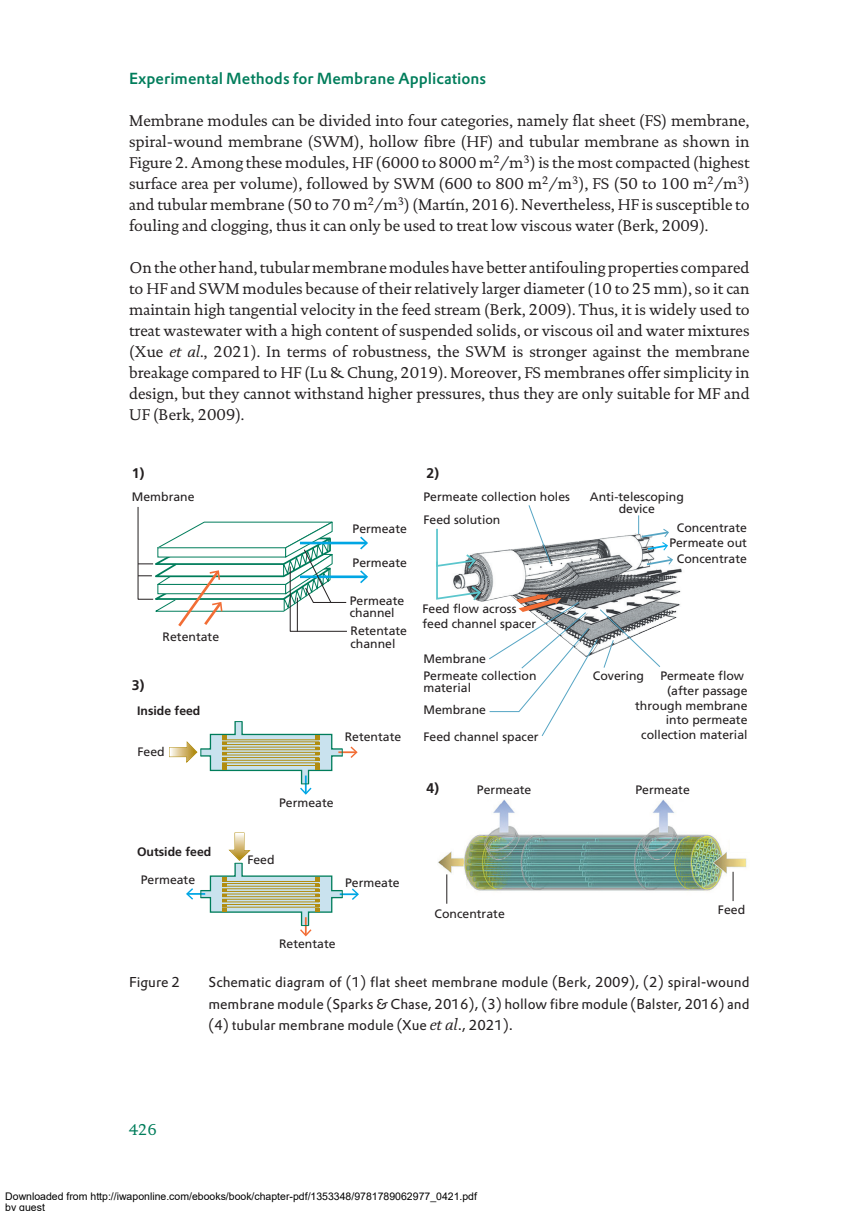
<style>
.page{position:relative;width:849px;height:1211px;background:#fff}
.page>*{position:absolute;margin:0;border:0;box-sizing:border-box;transform-origin:0 0}
.t1{font:15.75px/21px "DTL Documenta T";color:#231f20;text-align:justify}
.t2{font:500 15.75px "DTL Prokyon TOT";color:#007d5b}
.t3{font:15.75px "DTL Documenta T";color:#007d5b}
.t4{font:14px/21px "DTL Prokyon TOT";color:#231f20;text-align:justify}
.t5{font:700 14px "Frutiger LT Pro";color:#231f20}
.t6{font:12.25px/14.7px "Frutiger LT Pro";color:#231f20}
.t7{font:700 12.25px "Frutiger LT Pro";color:#231f20}
.t8{font:10.5px/10.5px "Arial";color:#000}
.s1{font-style:italic}
.s2{font-family:"DTL Documenta T";font-style:italic;font-size:15.75px}
</style>
<div class="page">
<img style="left:438px;top:799px;width:309px;height:105px">
<div style="left:421px;top:875px;width:44px;height:18px;background:#fff"></div>
<div style="left:730px;top:833px;width:19px;height:18px;background:#fff"></div>
<hr style="left:300px;top:575px;width:66px;height:3px;background:#00a6e4">
<svg style="left:360px;top:570px;width:8px;height:13px"></svg>
<hr style="left:300px;top:541px;width:66px;height:3px;background:#00a6e4">
<svg style="left:360px;top:536px;width:8px;height:13px"></svg>
<svg style="left:138px;top:507px;width:209px;height:124px"></svg>
<hr style="left:297px;top:597px;width:1px;height:34px;background:#231f20">
<svg style="left:446px;top:874px;width:1px;height:29px"></svg>
<hr style="left:732px;top:871px;width:1px;height:30px;background:#231f20">
<svg style="left:169px;top:721px;width:188px;height:73px"></svg>
<svg style="left:186px;top:832px;width:173px;height:104px"></svg>
<hr style="left:222px;top:906px;width:97px;height:1px;background:#b18d11">
<hr style="left:222px;top:904px;width:97px;height:1px;background:#b18d11">
<svg style="left:436px;top:505px;width:246px;height:231px"></svg>
<p class="t2" style="left:129px;top:68px;width:358px">Experimental Methods for Membrane Applications</p>
<p class="t1" style="left:129px;top:110px;width:622px">Membrane modules can be divided into four categories, namely flat sheet (FS) membrane, spiral-wound membrane (SWM), hollow fibre (HF) and tubular membrane as shown in Figure 2. Among these modules, HF (6000 to 8000 m<sup>2</sup>/m<sup>3</sup>) is the most compacted (highest surface area per volume), followed by SWM (600 to 800 m<sup>2</sup>/m<sup>3</sup>), FS (50 to 100 m<sup>2</sup>/m<sup>3</sup>) and tubular membrane (50 to 70 m<sup>2</sup>/m<sup>3</sup>) (Martín, 2016). Nevertheless, HF is susceptible to fouling and clogging, thus it can only be used to treat low viscous water (Berk, 2009).</p>
<p class="t1" style="left:129px;top:257px;width:622px">On the other hand, tubular membrane modules have better antifouling properties compared to HF and SWM modules because of their relatively larger diameter (10 to 25 mm), so it can maintain high tangential velocity in the feed stream (Berk, 2009). Thus, it is widely used to treat wastewater with a high content of suspended solids, or viscous oil and water mixtures (Xue <span class="s1">et al</span>., 2021). In terms of robustness, the SWM is stronger against the membrane breakage compared to HF (Lu &amp; Chung, 2019). Moreover, FS membranes offer simplicity in design, but they cannot withstand higher pressures, thus they are only suitable for MF and UF (Berk, 2009).</p>
<p class="t5" style="left:132px;top:464px;width:14px">1)</p>
<p class="t5" style="left:426px;top:464px;width:14px">2)</p>
<p class="t6" style="left:132px;top:489px;width:64px">Membrane</p>
<p class="t5" style="left:132px;top:676px;width:14px">3)</p>
<p class="t6" style="left:162px;top:629px;width:58px">Retentate</p>
<p class="t7" style="left:137px;top:703px;width:65px">Inside feed</p>
<p class="t6" style="left:137px;top:744px;width:29px">Feed</p>
<p class="t7" style="left:137px;top:844px;width:76px">Outside feed</p>
<p class="t6" style="left:352px;top:521px;width:56px">Permeate</p>
<p class="t6" style="left:352px;top:556px;width:56px">Permeate</p>
<p class="t6" style="left:349px;top:594px;width:56px;line-height:12.2px">Permeate channel</p>
<p class="t6" style="left:350px;top:625px;width:58px;line-height:12.2px">Retentate channel</p>
<p class="t6" style="left:344px;top:729px;width:58px">Retentate</p>
<p class="t6" style="left:279px;top:795px;width:56px">Permeate</p>
<p class="t6" style="left:247px;top:852px;width:29px">Feed</p>
<p class="t6" style="left:141px;top:872px;width:56px">Permeate</p>
<p class="t6" style="left:345px;top:875px;width:56px">Permeate</p>
<p class="t6" style="left:279px;top:936px;width:58px">Retentate</p>
<p class="t6" style="left:423px;top:489px;width:148px">Permeate collection holes</p>
<p class="t6" style="left:423px;top:512px;width:78px">Feed solution</p>
<p class="t6" style="left:422px;top:601px;width:115px">Feed flow across feed channel spacer</p>
<p class="t6" style="left:423px;top:651px;width:64px">Membrane</p>
<p class="t6" style="left:423px;top:669px;width:115px;line-height:12.2px">Permeate collection material</p>
<p class="t6" style="left:423px;top:696px;width:117px;line-height:26.8px">Membrane<br>Feed channel spacer</p>
<p class="t5" style="left:426px;top:780px;width:14px">4)</p>
<p class="t6" style="left:477px;top:782px;width:56px">Permeate</p>
<p class="t6" style="left:434px;top:906px;width:72px">Concentrate</p>
<p class="t6" style="left:589px;top:491px;width:95px;line-height:12.2px;text-align:center">Anti-telescoping device</p>
<p class="t6" style="left:676px;top:520px;width:72px">Concentrate</p>
<p class="t6" style="left:676px;top:551px;width:72px">Concentrate</p>
<p class="t6" style="left:669px;top:535px;width:79px">Permeate out</p>
<p class="t6" style="left:635px;top:668px;width:114px;text-align:right">Permeate flow (after passage through membrane into permeate collection material</p>
<p class="t6" style="left:592px;top:668px;width:53px">Covering</p>
<p class="t6" style="left:635px;top:782px;width:56px">Permeate</p>
<p class="t6" style="left:717px;top:902px;width:29px">Feed</p>
<p class="t4" style="left:129px;top:971px;width:52px">Figure 2</p>
<p class="t4" style="left:208px;top:971px;width:542px">Schematic diagram of (1) flat sheet membrane module (Berk, 2009), (2) spiral-wound membrane module (Sparks &amp; Chase, 2016), (3) hollow fibre module (Balster, 2016) and (4) tubular membrane module (Xue <span class="s2">et al</span>., 2021).</p>
<p class="t3" style="left:129px;top:1119px;width:29px">426</p>
<p class="t8" style="left:5px;top:1192px;width:473px">Downloaded from http://iwaponline.com/ebooks/book/chapter-pdf/1353348/9781789062977_0421.pdf by guest</p>
</div>
